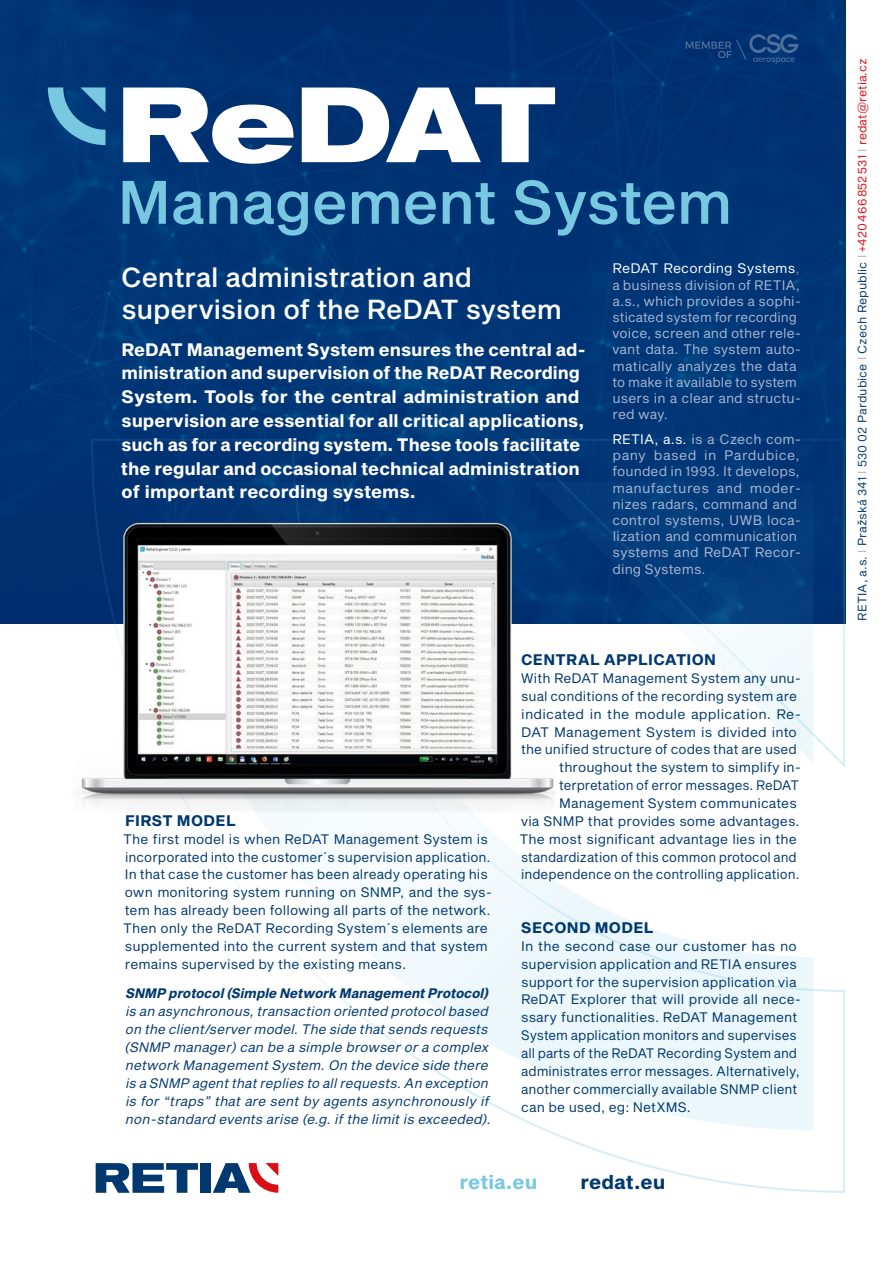
<style>
.page{position:relative;width:893px;height:1263px;background:#fff}
.page>*{position:absolute;margin:0;border:0;box-sizing:border-box;transform-origin:0 0}
.t1{font:60px "Sequel Sans Medium Body";letter-spacing:-.01em;color:#79c8e2}
.t2{font:27px/32.4px "Sequel Sans Medium Body";letter-spacing:-.005em;color:#fff}
.t3{font:19.5px "Sequel Sans Bold Body";letter-spacing:.005em;color:#79c8e2}
.t4{font:19.5px "Sequel Sans Bold Body";letter-spacing:.005em;color:#00386f}
.t5{font:17.7px/23.9px "Sequel Sans Bold Body";letter-spacing:.005em;color:#fff}
.t6{font:15px "Sequel Sans Bold Body";letter-spacing:.02em;color:#00386f}
.t7{font:13.5px/17.9px "Sequel Sans Book Body";letter-spacing:.005em;color:#00386f}
.t8{font:13.5px/16.2px "Sequel Sans Book Body";letter-spacing:.005em;color:#acb5d1}
.t9{font:italic 13.5px/17.9px "Sequel Sans Book Body";color:#00386f}
.t10{font:13.5px "Sequel Sans Book Body";letter-spacing:.005em;color:#00386f;scale:.96 1}
.t11{font:italic 13.5px "Sequel Sans Bold Body";color:#00386f;scale:.96 1}
.t12{font:12px "Sequel Sans Book Body";letter-spacing:.005em;color:#00386f}
.s1{color:#fff}
.s2{color:#7989b2}
.s3{color:#acb5d1}
.s4{color:#dc0d16}
</style>
<div class="page">
<svg style="left:95px;top:812px;width:750px;height:381px"></svg>
<svg style="left:562px;top:438px;width:284px;height:329px"></svg>
<img style="left:0;top:0;width:845px;height:623px">
<img style="left:69px;top:519px;width:493px;height:293px">
<svg style="left:48px;top:87px;width:58px;height:58px;background:#3679a8"></svg>
<svg style="left:123px;top:88px;width:171px;height:76px"></svg>
<svg style="left:302px;top:87px;width:253px;height:75px"></svg>
<svg style="left:96px;top:1163px;width:102px;height:30px"></svg>
<div style="left:200px;top:1163px;width:11px;height:30px;background:#00386f"></div>
<svg style="left:213px;top:1163px;width:65px;height:30px"></svg>
<svg style="left:686px;top:34px;width:112px;height:30px;background:#103d7a"></svg>
<h1 class="t1" style="left:117px;top:160px;width:616px">Management System</h1>
<h2 class="t2" style="left:121px;top:262px;width:442px">Central administration and supervision of the ReDAT system</h2>
<p class="t5" style="left:121px;top:338px;width:467px">ReDAT Management System ensures the central ad&shy;ministration and supervision of the ReDAT Recording System. Tools for the central administration and supervision are essential for all critical applications, such as for a recording system. These tools facilitate the regular and occasional technical administration of important recording systems.</p>
<p class="t8" style="left:612px;top:261px;width:191px"><span class="s1">ReDAT Recording Systems</span><span class="s2">, </span>a business division of RETIA, a.s., which provides a sophi&shy;sticated system for recording voice, screen and other rele&shy;vant data. The system auto&shy;matically analyzes the data to make it available to system users in a clear and structu&shy;red way.</p>
<p class="t8" style="left:612px;top:432px;width:190px"><span class="s1">RETIA, a.s.</span> is a Czech com&shy;pany based in Pardubice, founded in 1993. It develops, manufactures and moder&shy;nizes radars, command and control systems, UWB loca&shy;lization and communication systems and ReDAT Recor&shy;ding Systems.</p>
<p class="t6" style="left:125px;top:810px;width:112px">FIRST MODEL</p>
<p class="t7" style="left:123px;top:830px;width:371px">The first model is when ReDAT Management System is incorporated into the customer´s supervision application.<br>In that case the customer has been already operating his own monitoring system running on SNMP, and the sys&shy;tem has already been following all parts of the network.<br>Then only the ReDAT Recording System´s elements are supplemented into the current system and that system remains supervised by the existing means.</p>
<p class="t11" style="left:125px;top:984px;width:384px">SNMP protocol(SimpleNetworkManagementProtocol)</p>
<p class="t9" style="left:124px;top:1003px;width:372px">isan asynchronous,transaction oriented protocolbased on the client/servermodel.The side thatsendsrequests (SNMP manager)can be asimple browseroracomplex networkManagementSystem.On the device side there isaSNMP agentthatrepliesto allrequests.An exception isfor“traps”thatare sentbyagentsasynchronouslyif non-standard eventsarise (e.g.ifthe limitisexceeded).</p>
<p class="t6" style="left:521px;top:649px;width:197px">CENTRAL APPLICATION</p>
<p class="t7" style="left:521px;top:670px;width:282px">With ReDAT Management System any unu-</p>
<p class="t7" style="left:521px;top:688px;width:277px">sual conditions of the recording system are</p>
<p class="t7" style="left:521px;top:705px;width:282px">indicated in the module application. Re-</p>
<p class="t7" style="left:521px;top:723px;width:277px">DAT Management System is divided into</p>
<p class="t7" style="left:521px;top:741px;width:277px">the unified structure of codes that are used</p>
<p class="t7" style="left:559px;top:759px;width:244px">throughout the system to simplify in-</p>
<p class="t10" style="left:559px;top:776px;width:251px">terpretation of error messages. ReDAT</p>
<p class="t7" style="left:559px;top:795px;width:239px">Management System communicates</p>
<p class="t7" style="left:521px;top:813px;width:280px">via SNMP that provides some advantages.</p>
<p class="t7" style="left:519px;top:830px;width:279px">The most significant advantage lies in the</p>
<p class="t10" style="left:521px;top:847px;width:289px">standardization of this common protocol and</p>
<p class="t7" style="left:521px;top:866px;width:280px">independence on the controlling application.</p>
<p class="t6" style="left:521px;top:917px;width:134px">SECOND MODEL</p>
<p class="t7" style="left:521px;top:938px;width:282px">In the second case our customer has no supervision application and RETIA ensures support for the supervision application via ReDAT Explorer that will provide all nece&shy;ssary functionalities. ReDAT Management System application monitors and supervises all parts of the ReDAT Recording System and administrates error messages. Alternatively, another commercially available SNMP client can be used, eg: NetXMS.</p>
<h3 class="t3" style="left:460px;top:1168px;width:79px">retia.eu</h3>
<h3 class="t4" style="left:581px;top:1168px;width:86px">redat.eu</h3>
<p class="t12" style="left:854px;top:621px;width:564px;rotate:-90deg">RETIA, a.s. <span class="s3">I</span> Pražská 341 <span class="s3">I</span> 530 02 Pardubice <span class="s3">I</span> Czech Republic <span class="s3">I</span> <span class="s4">+420466852531</span> <span class="s3">I</span> <span class="s4">redat@retia.cz</span></p>
</div>
